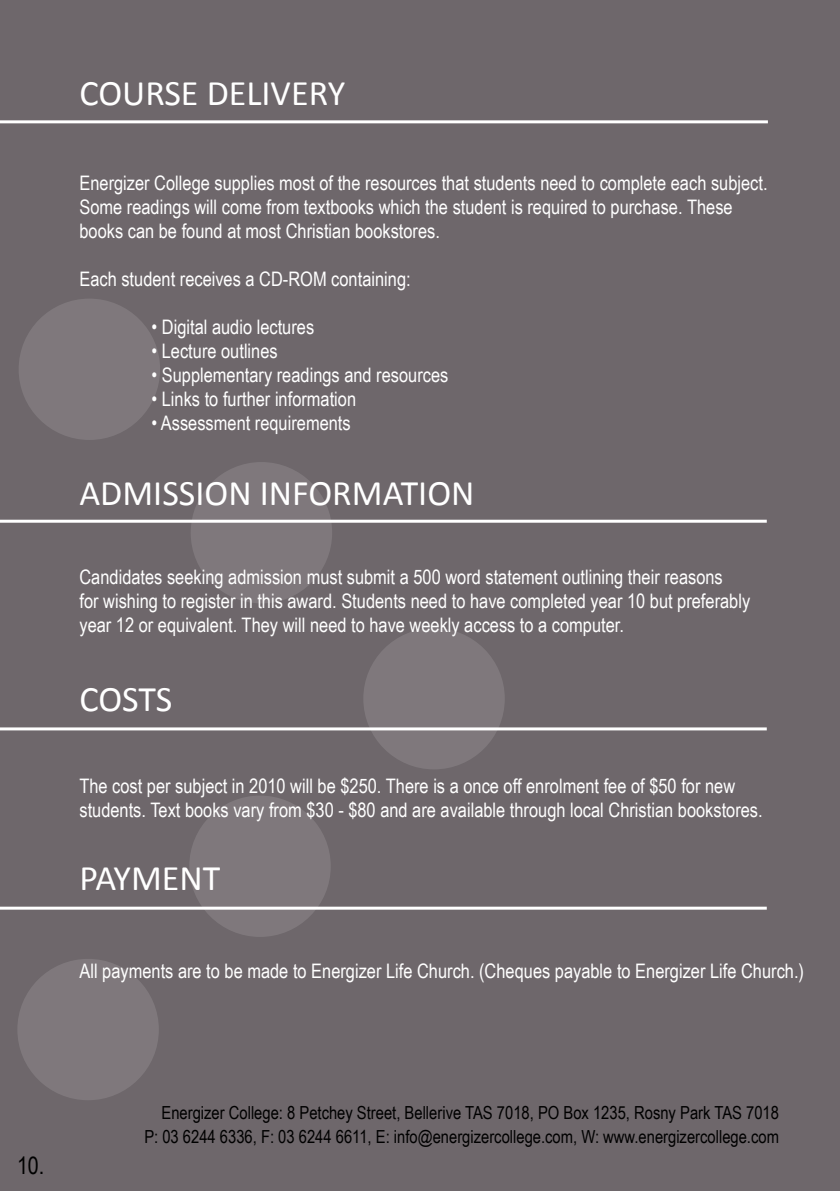
<style>
.page{position:relative;width:840px;height:1191px;background:#fff}
.page>*{position:absolute;margin:0;border:0;box-sizing:border-box;transform-origin:0 0}
.t1{font:36px "Calibri";color:#fff}
.t2{font:24px "Arial Narrow";color:#000}
.t3{font:20px/24px "Arial Narrow";color:#fff}
.t4{font:18px/24px "Arial Narrow";color:#000;text-align:right}
</style>
<div class="page">
<div style="left:0;top:0;width:839px;height:1191px;background:#6e676b"></div>
<div style="left:17px;top:959px;width:142px;height:141px;background:#7f787c;border-radius:50%"></div>
<div style="left:189px;top:795px;width:141px;height:142px;background:#7f787c;border-radius:50%"></div>
<div style="left:363px;top:628px;width:141px;height:141px;background:#7f787c;border-radius:50%"></div>
<div style="left:190px;top:462px;width:142px;height:141px;background:#7f787c;border-radius:50%"></div>
<div style="left:19px;top:298px;width:141px;height:142px;background:#7f787c;border-radius:50%"></div>
<hr style="left:0;top:120px;width:767px;height:3px;background:#fff">
<hr style="left:0;top:520px;width:766px;height:3px;background:#fff">
<hr style="left:0;top:727px;width:766px;height:3px;background:#fff">
<hr style="left:0;top:906px;width:766px;height:3px;background:#fff">
<h1 class="t1" style="left:79px;top:71px;width:267px">COURSE DELIVERY</h1>
<p class="t3" style="left:79px;top:171px;width:689px">Energizer College supplies most of the resources that students need to complete each subject.<br>Some readings will come from textbooks which the student is required to purchase. These books can be found at most Christian bookstores.</p>
<p class="t3" style="left:79px;top:267px;width:332px">Each student receives a CD-ROM containing:</p>
<p class="t3" style="left:151px;top:315px;width:164px">• Digital audio lectures</p>
<p class="t3" style="left:151px;top:339px;width:128px">• Lecture outlines</p>
<p class="t3" style="left:151px;top:363px;width:298px">• Supplementary readings and resources</p>
<p class="t3" style="left:151px;top:387px;width:206px">• Links to further information</p>
<p class="t3" style="left:151px;top:411px;width:200px">• Assessment requirements</p>
<h1 class="t1" style="left:79px;top:470px;width:396px">ADMISSION INFORMATION</h1>
<p class="t3" style="left:79px;top:565px;width:672px">Candidates seeking admission must submit a 500 word statement outlining their reasons<br>for wishing to register in this award. Students need to have completed year 10 but preferably year 12 or equivalent. They will need to have weekly access to a computer.</p>
<h1 class="t1" style="left:79px;top:677px;width:94px">COSTS</h1>
<p class="t3" style="left:79px;top:774px;width:684px">The cost per subject in 2010 will be $250. There is a once off enrolment fee of $50 for new students. Text books vary from $30 - $80 and are available through local Christian bookstores.</p>
<h1 class="t1" style="left:79px;top:856px;width:142px">PAYMENT</h1>
<p class="t3" style="left:79px;top:959px;width:725px">All payments are to be made to Energizer Life Church. (Cheques payable to Energizer Life Church.)</p>
<p class="t2" style="left:17px;top:1152px;width:29px">10.</p>
<p class="t4" style="left:144px;top:1100px;width:635px">Energizer College: 8 Petchey Street, Bellerive TAS 7018, PO Box 1235, Rosny Park TAS 7018<br>P: 03 6244 6336, F: 03 6244 6611, E: info@energizercollege.com, W: www.energizercollege.com</p>
</div>
